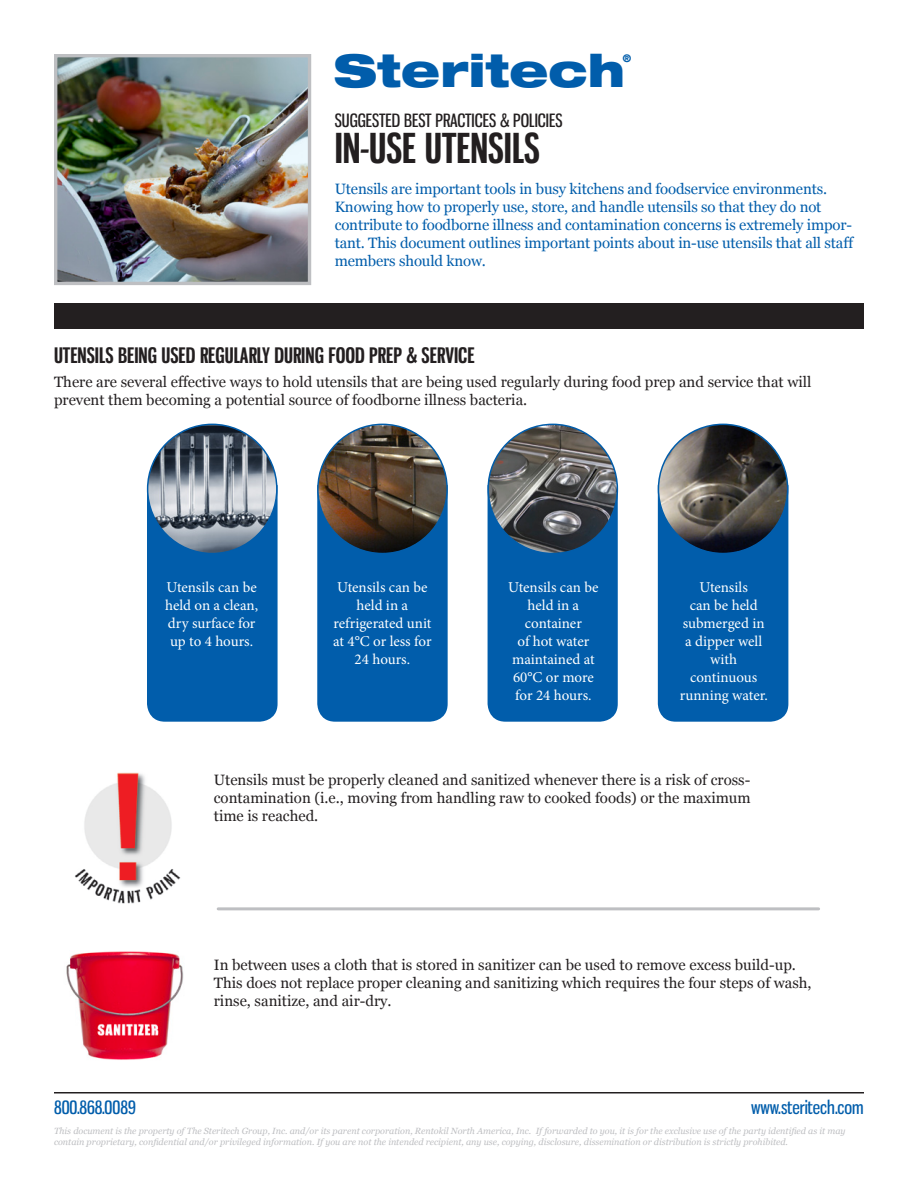
<style>
.page{position:relative;width:918px;height:1188px;background:#fff}
.page>*{position:absolute;margin:0;border:0;box-sizing:border-box;transform-origin:0 0}
.t1{font:900 expanded 45px "Helvetica Neue LT Std";color:#015dab}
.t2{font:700 40.5px "Gnuolane Rg";color:#231f20}
.t3{font:700 21px "Gnuolane Rg";color:#231f20}
.t4{font:18px "Gnuolane Rg";color:#231f20}
.t5{font:18px "Gnuolane Rg";color:#015dab}
.t6{font:15px/18px "Georgia";color:#231f20}
.t7{font:15px/18px "Georgia";letter-spacing:-.01em;color:#015dab}
.t8{font:15px/18px "Minion Pro";letter-spacing:-.005em;color:#fff;text-align:center}
.t9{font:900 expanded 10.5px "Helvetica Neue LT Std";color:#015dab}
.t10{font:italic 9px/10.8px "Georgia";color:#bebfc2}
</style>
<div class="page">
<div style="left:54px;top:303px;width:810px;height:26px;background:#231f20"></div>
<img style="left:58px;top:58px;width:249px;height:223px">
<div style="left:54px;top:54px;width:257px;height:231px;border:3px solid #bebfc2"></div>
<div style="left:147px;top:497px;width:131px;height:225px;background:#015dab"></div>
<img style="left:148px;top:425px;width:129px;height:129px">
<div style="left:317px;top:497px;width:131px;height:225px;background:#015dab"></div>
<img style="left:318px;top:425px;width:129px;height:129px">
<div style="left:488px;top:497px;width:130px;height:225px;background:#015dab"></div>
<img style="left:488px;top:425px;width:129px;height:129px">
<div style="left:658px;top:497px;width:130px;height:225px;background:#015dab"></div>
<img style="left:658px;top:424px;width:130px;height:130px;border-radius:65px">
<img style="left:75px;top:772px;width:106px;height:132px">
<img style="left:66px;top:951px;width:118px;height:109px">
<hr style="left:54px;top:1092px;width:810px;height:2px;background:#231f20">
<hr style="left:218px;top:907px;width:601px;height:3px;background:#bebfc2">
<h1 class="t1" style="left:334px;top:42px;width:293px">Steritech</h1>
<p class="t9" style="left:623px;top:51px;width:10px">®</p>
<p class="t4" style="left:335px;top:109px;width:229px">SUGGESTED BEST PRACTICES &amp; POLICIES</p>
<h2 class="t2" style="left:335px;top:123px;width:207px">IN-USE UTENSILS</h2>
<p class="t7" style="left:335px;top:179px;width:521px">Utensils are important tools in busy kitchens and foodservice environments.<br>Knowing how to properly use, store, and handle utensils so that they do not contribute to foodborne illness and contamination concerns is extremely impor&shy;tant. This document outlines important points about in-use utensils that all staff members should know.</p>
<h3 class="t3" style="left:54px;top:343px;width:422px">UTENSILS BEING USED REGULARLY DURING FOOD PREP &amp; SERVICE</h3>
<p class="t6" style="left:54px;top:372px;width:759px">There are several effective ways to hold utensils that are being used regularly during food prep and service that will prevent them becoming a potential source of foodborne illness bacteria.</p>
<p class="t8" style="left:165px;top:578px;width:95px">Utensils can be held on a clean, dry surface for up to 4 hours.</p>
<p class="t8" style="left:333px;top:578px;width:100px">Utensils can be held in a refrigerated unit at 4°C or less for<br>24 hours.</p>
<p class="t8" style="left:508px;top:578px;width:92px">Utensils can be held in a container<br>of hot water maintained at<br>60°C or more for 24 hours.</p>
<p class="t8" style="left:680px;top:578px;width:90px">Utensils<br>can be held submerged in a dipper well with continuous running water.</p>
<p class="t6" style="left:214px;top:770px;width:538px;text-align:justify">Utensils must be properly cleaned and sanitized whenever there is a risk of cross&shy;contamination (i.e., moving from handling raw to cooked foods) or the maximum time is reached.</p>
<p class="t6" style="left:214px;top:955px;width:599px">In between uses a cloth that is stored in sanitizer can be used to remove excess build-up.<br>This does not replace proper cleaning and sanitizing which requires the four steps of wash, rinse, sanitize, and air-dry.</p>
<p class="t5" style="left:54px;top:1097px;width:83px">800.868.0089</p>
<p class="t5" style="left:751px;top:1097px;width:114px">www.steritech.com</p>
<p class="t10" style="left:54px;top:1125px;width:793px">This document is the property of The Steritech Group, Inc. and/or its parent corporation, Rentokil North America, Inc. If forwarded to you, it is for the exclusive use of the party identified as it may contain proprietary, confidential and/or privileged information. If you are not the intended recipient, any use, copying, disclosure, dissemination or distribution is strictly prohibited.</p>
</div>
